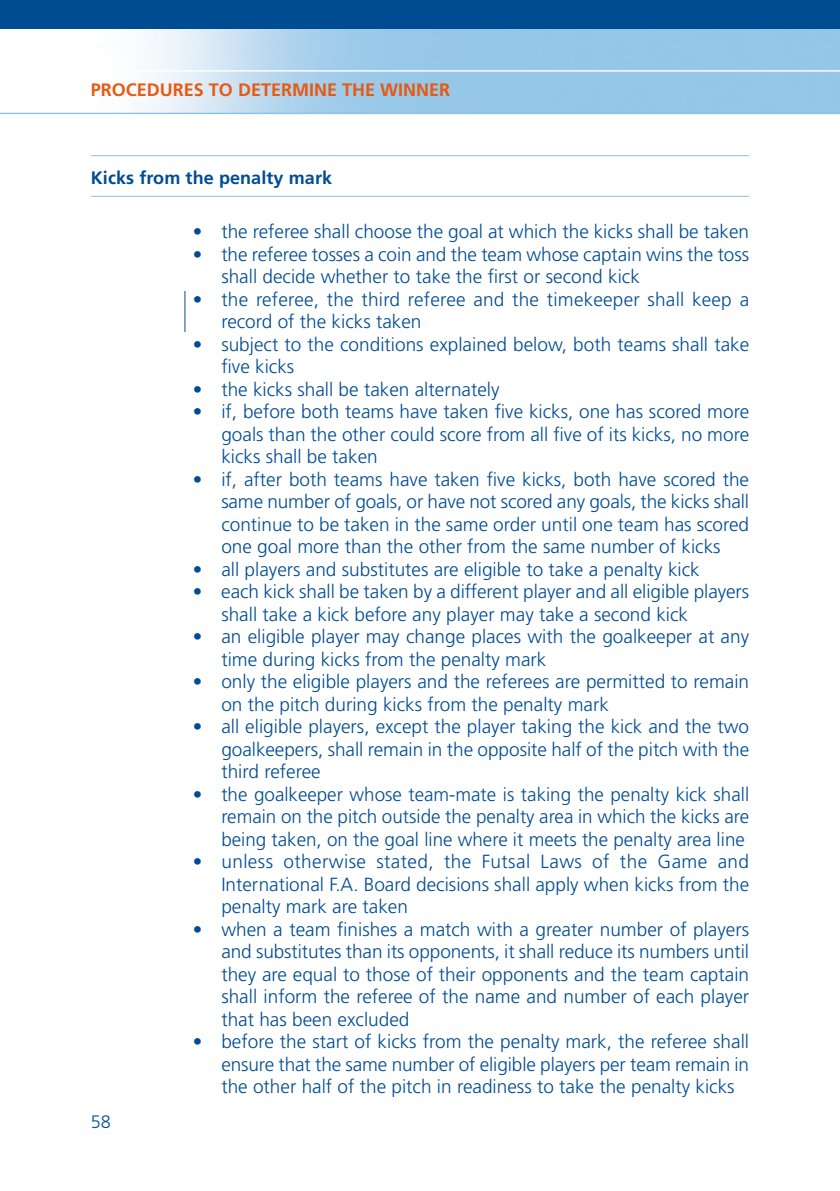
<style>
.page{position:relative;width:840px;height:1191px;background:#fff}
.page>*{position:absolute;margin:0;border:0;box-sizing:border-box;transform-origin:0 0}
.t1{font:300 19px/22.4px "Frutiger";color:#004c93;text-align:justify}
.t2{font:700 18px "Frutiger";color:#e85911}
.t3{font:700 18px "Frutiger";letter-spacing:.005em;color:#004c93}
.t4{font:300 18px "Frutiger";color:#004c93}
</style>
<div class="page">
<img style="left:0;top:28px;width:839px;height:85px">
<div style="left:0;top:0;width:839px;height:28px;background:#004c93"></div>
<hr style="left:0;top:70px;width:839px;height:2px;background:#fff">
<hr style="left:0;top:113px;width:839px;height:1px;background:#8ac2e6">
<hr style="left:91px;top:155px;width:657px;height:1px;background:#8ac2e6">
<hr style="left:91px;top:196px;width:657px;height:1px;background:#8ac2e6">
<hr style="left:184px;top:291px;width:1px;height:41px;background:#004c93">
<p class="t2" style="left:91px;top:82px;width:361px">PROCEDURES TO DETERMINE THE WINNER</p>
<p class="t3" style="left:91px;top:170px;width:243px">Kicks from the penalty mark</p>
<p class="t1" style="left:193px;top:222px;width:557px">• the referee shall choose the goal at which the kicks shall be taken</p>
<p class="t1" style="left:221px;top:244px;width:529px;text-indent:-28px">• the referee tosses a coin and the team whose captain wins the toss shall decide whether to take the first or second kick</p>
<p class="t1" style="left:221px;top:289px;width:529px;text-indent:-28px">• the referee, the third referee and the timekeeper shall keep a record of the kicks taken</p>
<p class="t1" style="left:221px;top:334px;width:529px;text-indent:-28px">• subject to the conditions explained below, both teams shall take five kicks</p>
<p class="t1" style="left:193px;top:379px;width:308px">• the kicks shall be taken alternately</p>
<p class="t1" style="left:221px;top:402px;width:529px;text-indent:-28px">• if, before both teams have taken five kicks, one has scored more goals than the other could score from all five of its kicks, no more kicks shall be taken</p>
<p class="t1" style="left:221px;top:469px;width:529px;text-indent:-28px">• if, after both teams have taken five kicks, both have scored the same number of goals, or have not scored any goals, the kicks shall continue to be taken in the same order until one team has scored one goal more than the other from the same number of kicks</p>
<p class="t1" style="left:193px;top:559px;width:508px">• all players and substitutes are eligible to take a penalty kick</p>
<p class="t1" style="left:221px;top:582px;width:529px;text-indent:-28px">• each kick shall be taken by a different player and all eligible players shall take a kick before any player may take a second kick</p>
<p class="t1" style="left:221px;top:627px;width:529px;text-indent:-28px">• an eligible player may change places with the goalkeeper at any time during kicks from the penalty mark</p>
<p class="t1" style="left:221px;top:672px;width:529px;text-indent:-28px">• only the eligible players and the referees are permitted to remain on the pitch during kicks from the penalty mark</p>
<p class="t1" style="left:221px;top:717px;width:529px;text-indent:-28px">• all eligible players, except the player taking the kick and the two goalkeepers, shall remain in the opposite half of the pitch with the third referee</p>
<p class="t1" style="left:221px;top:784px;width:529px;text-indent:-28px">• the goalkeeper whose team-mate is taking the penalty kick shall remain on the pitch outside the penalty area in which the kicks are being taken, on the goal line where it meets the penalty area line</p>
<p class="t1" style="left:221px;top:852px;width:529px;text-indent:-28px">• unless otherwise stated, the Futsal Laws of the Game and International F.A. Board decisions shall apply when kicks from the penalty mark are taken</p>
<p class="t1" style="left:221px;top:919px;width:529px;text-indent:-28px">• when a team finishes a match with a greater number of players and substitutes than its opponents, it shall reduce its numbers until they are equal to those of their opponents and the team captain shall inform the referee of the name and number of each player that has been excluded</p>
<p class="t1" style="left:221px;top:1032px;width:529px;text-indent:-28px">• before the start of kicks from the penalty mark, the referee shall ensure that the same number of eligible players per team remain in the other half of the pitch in readiness to take the penalty kicks</p>
<p class="t4" style="left:91px;top:1114px;width:22px">58</p>
</div>
